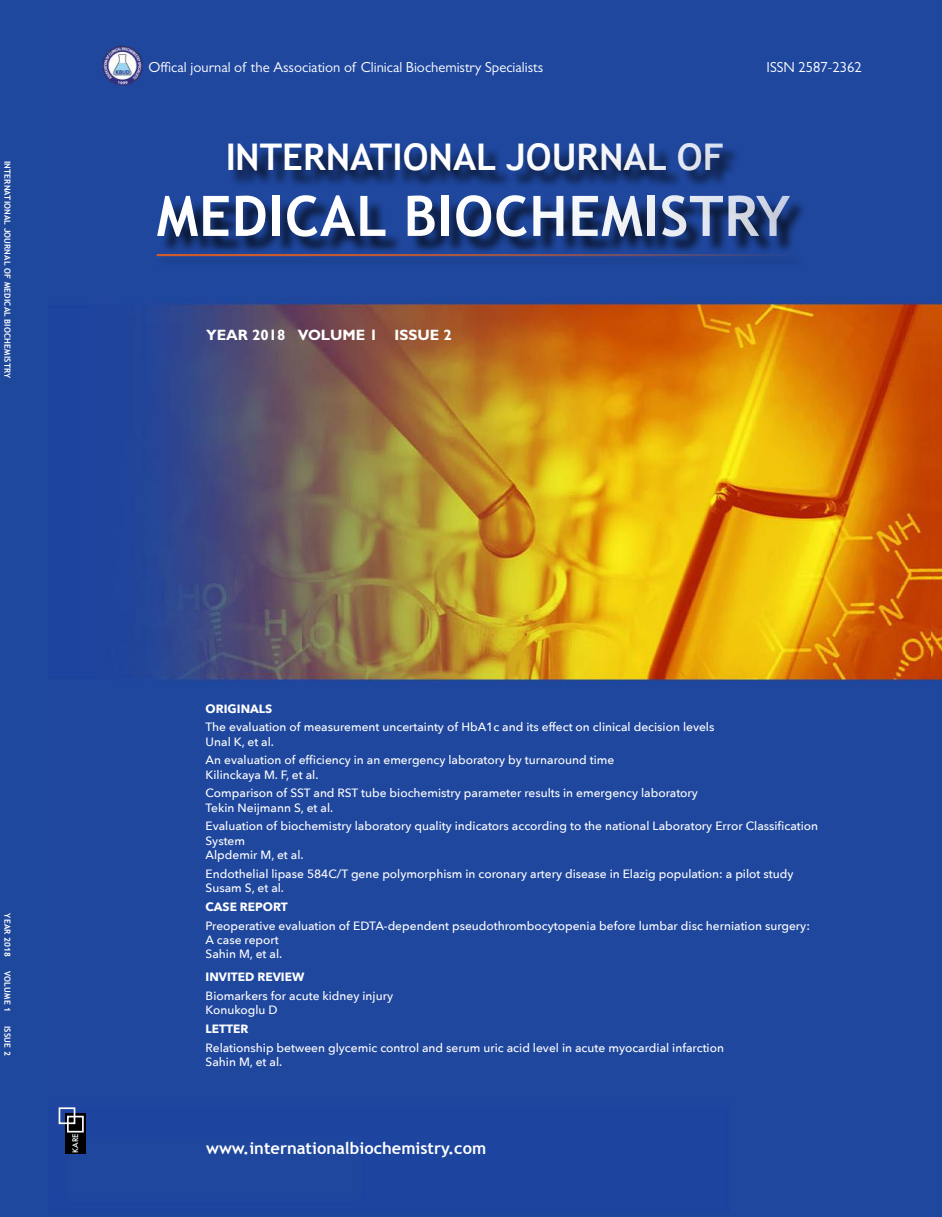
<style>
.page{position:relative;width:942px;height:1217px;background:#fff}
.page>*{position:absolute;margin:0;border:0;box-sizing:border-box;transform-origin:0 0}
.t1{font:700 55.95px "Trebuchet MS";letter-spacing:.015em;color:#fff}
.t2{font:700 36.75px "Trebuchet MS";color:#fff}
.t3{font:700 16.5px "Trebuchet MS";color:#fff}
.t4{font:700 15px "Gill Sans MT Pro";color:#fff}
.t5{font:14.55px "Gill Sans MT Pro";color:#fff}
.t6{font:500 12px/14.4px "Avenir Next";color:#fff}
.t7{font:700 12px "Avenir Next";color:#fff}
.t8{font:700 8.4px "Trebuchet MS";letter-spacing:.02em;color:#fff}
.t9{font:500 7.5px "Futura";color:#fff}
</style>
<div class="page">
<div style="left:0;top:0;width:942px;height:1216px;background:#1e489c"></div>
<img style="left:58px;top:299px;width:873px;height:855px">
<img style="left:931px;top:302px;width:11px;height:380px">
<div style="left:160px;top:198px;width:648px;height:57px;background:#000;opacity:.75"></div>
<div style="left:155px;top:252px;width:651px;height:18px;background:#1d4498"></div>
<hr style="left:157px;top:254px;width:635px;height:2px;background:#d25c27">
<div style="left:230px;top:145px;width:511px;height:44px;background:#000;opacity:.75"></div>
<img style="left:102px;top:45px;width:41px;height:41px">
<div style="left:65px;top:1113px;width:21px;height:40px;background:#000"></div>
<div style="left:59px;top:1107px;width:16px;height:16px;border:2px solid #fff"></div>
<div style="left:67px;top:1115px;width:17px;height:17px;border:2px solid #fff"></div>
<p class="t8" style="left:13px;top:161px;width:218px;rotate:90deg">INTERNATIONAL JOURNAL OF MEDICAL BIOCHEMISTRY</p>
<p class="t5" style="left:149px;top:58px;width:396px">Offical journal of the Association of Clinical Biochemistry Specialists</p>
<p class="t5" style="left:766px;top:58px;width:97px">ISSN 2587-2362</p>
<h2 class="t2" style="left:225px;top:134px;width:500px">INTERNATIONAL JOURNAL OF</h2>
<h1 class="t1" style="left:157px;top:181px;width:635px">MEDICAL BIOCHEMISTRY</h1>
<p class="t4" style="left:206px;top:325px;width:247px">YEAR 2018 VOLUME 1 ISSUE 2</p>
<p class="t8" style="left:13px;top:913px;width:45px;rotate:90deg">YEAR 2018</p>
<p class="t8" style="left:13px;top:970px;width:43px;rotate:90deg">VOLUME 1</p>
<p class="t8" style="left:13px;top:1025px;width:31px;rotate:90deg">ISSUE 2</p>
<p class="t7" style="left:206px;top:697px;width:68px">ORIGINALS</p>
<p class="t6" style="left:206px;top:719px;width:510px">The evaluation of measurement uncertainty of HbA1c and its effect on clinical decision levels<br>Unal K, et al.</p>
<p class="t6" style="left:206px;top:752px;width:410px">An evaluation of efficiency in an emergency laboratory by turnaround time<br>Kilinckaya M. F, et al.</p>
<p class="t6" style="left:206px;top:785px;width:494px">Comparison of SST and RST tube biochemistry parameter results in emergency laboratory<br>Tekin Neijmann S, et al.</p>
<p class="t6" style="left:206px;top:818px;width:614px">Evaluation of biochemistry laboratory quality indicators according to the national Laboratory Error Classification<br>System<br>Alpdemir M, et al.</p>
<p class="t6" style="left:206px;top:865px;width:589px">Endothelial lipase 584C/T gene polymorphism in coronary artery disease in Elazig population: a pilot study<br>Susam S, et al.</p>
<p class="t7" style="left:206px;top:896px;width:84px">CASE REPORT</p>
<p class="t6" style="left:206px;top:917px;width:606px">Preoperative evaluation of EDTA-dependent pseudothrombocytopenia before lumbar disc herniation surgery:<br>A case report<br>Sahin M, et al.</p>
<p class="t7" style="left:206px;top:966px;width:100px">INVITED REVIEW</p>
<p class="t6" style="left:206px;top:988px;width:189px">Biomarkers for acute kidney injury<br>Konukoglu D</p>
<p class="t7" style="left:206px;top:1018px;width:44px">LETTER</p>
<p class="t6" style="left:206px;top:1039px;width:520px">Relationship between glycemic control and serum uric acid level in acute myocardial infarction<br>Sahin M, et al.</p>
<p class="t9" style="left:70px;top:1152px;width:21px;rotate:-90deg">KARE</p>
<h3 class="t3" style="left:206px;top:1137px;width:282px">www.internationalbiochemistry.com</h3>
</div>
